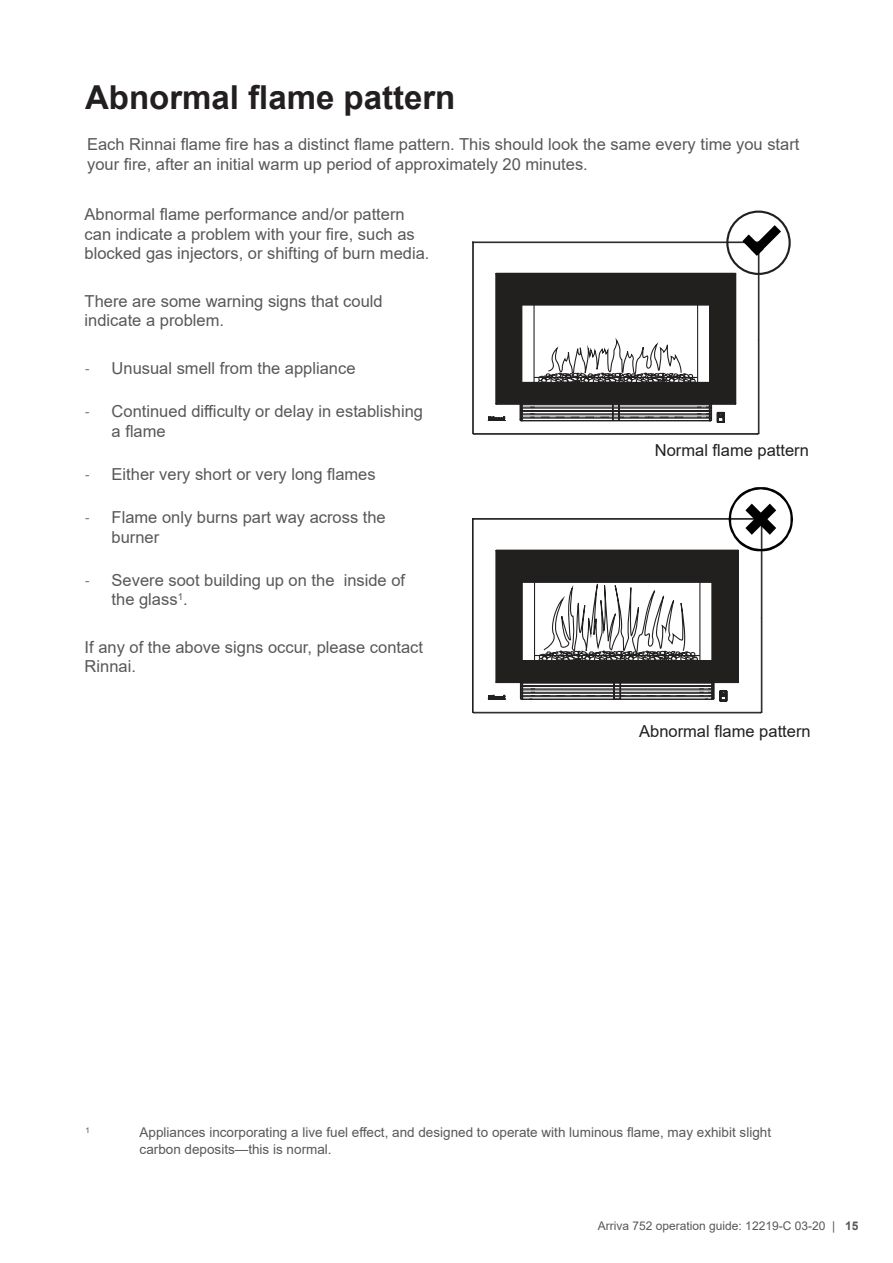
<style>
.page{position:relative;width:893px;height:1263px;background:#fff}
.page>*{position:absolute;margin:0;border:0;box-sizing:border-box;transform-origin:0 0}
._1__page_heading{font:700 33px "Arial";color:#231f20}
._2__page_intro{font:16.5px/19.5px "Arial";color:#57585a}
._4__body_copy_Karbon{font:16.5px/19.5px "Arial";color:#57585a}
.t1{font:16.5px "Arial";color:#231f20}
._2__page_intro-2{font:13.5px/16.5px "Arial";color:#57585a}
.t2{font:12px "Arial";color:#57585a}
._2__page_intro-3{font:7.8px "Arial";color:#57585a}
.s1{font-family:"Karbon"}
.s2{font-weight:700}
</style>
<div class="page">
<svg style="left:727px;top:212px;width:63px;height:62px"></svg>
<div style="left:726px;top:211px;width:65px;height:64px;border:2px solid #231f20;border-radius:50%"></div>
<hr style="left:474px;top:434px;width:284px;height:1px;background:#211f1f">
<hr style="left:472px;top:242px;width:1px;height:192px;background:#211f1f">
<hr style="left:473px;top:243px;width:1px;height:191px;background:#211f1f">
<hr style="left:474px;top:433px;width:284px;height:1px;background:#211f1f">
<hr style="left:758px;top:243px;width:1px;height:191px;background:#211f1f">
<hr style="left:473px;top:242px;width:285px;height:1px;background:#211f1f">
<svg style="left:488px;top:273px;width:249px;height:150px"></svg>
<hr style="left:697px;top:305px;width:1px;height:77px;background:#221f1f">
<hr style="left:533px;top:305px;width:2px;height:77px;background:#221f1f">
<hr style="left:534px;top:377px;width:164px;height:1px;background:#221f1f">
<svg style="left:742px;top:225px;width:39px;height:31px"></svg>
<hr style="left:472px;top:519px;width:1px;height:193px;background:#211f1f">
<hr style="left:472px;top:518px;width:290px;height:1px;background:#211f1f">
<hr style="left:473px;top:519px;width:1px;height:193px;background:#211f1f">
<hr style="left:474px;top:712px;width:287px;height:1px;background:#211f1f">
<hr style="left:761px;top:519px;width:1px;height:193px;background:#211f1f">
<hr style="left:473px;top:519px;width:288px;height:1px;background:#211f1f">
<svg style="left:488px;top:487px;width:305px;height:215px"></svg>
<p class="_1__page_heading" style="left:85px;top:74px;width:372px">Abnormal flame pattern</p>
<p class="_2__page_intro" style="left:87px;top:134px;width:714px">Each Rinnai flame fire has a distinct flame pattern. This should look the same every time you start your fire, after an initial warm up period of approximately 20 minutes.</p>
<p class="_4__body_copy_Karbon" style="left:85px;top:205px;width:346px">Abnormal flame performance and/or pattern can indicate a problem with your fire, such as blocked gas injectors, or shifting of burn media.</p>
<p class="_4__body_copy_Karbon" style="left:85px;top:291px;width:300px">There are some warning signs that could indicate a problem.</p>
<p class="_2__page_intro" style="left:85px;top:358px;width:272px"><span class="s1">-</span> Unusual smell from the appliance</p>
<p class="_2__page_intro" style="left:112px;top:401px;width:313px;text-indent:-27px"><span class="s1">-</span> Continued difficulty or delay in establishing a flame</p>
<p class="_2__page_intro" style="left:85px;top:464px;width:293px"><span class="s1">-</span> Either very short or very long flames</p>
<p class="_2__page_intro" style="left:112px;top:507px;width:276px;text-indent:-27px"><span class="s1">-</span> Flame only burns part way across the burner</p>
<p class="_2__page_intro" style="left:112px;top:570px;width:295px;text-indent:-27px"><span class="s1">-</span> Severe soot building up on the inside of the glass<sup>1</sup>.</p>
<p class="_4__body_copy_Karbon" style="left:85px;top:637px;width:340px">If any of the above signs occur, please contact<br>Rinnai.</p>
<p class="t1" style="left:655px;top:438px;width:156px">Normal flame pattern</p>
<p class="t1" style="left:639px;top:720px;width:173px">Abnormal flame pattern</p>
<p class="_2__page_intro-3" style="left:86px;top:1125px;width:6px">1</p>
<p class="_2__page_intro-2" style="left:140px;top:1124px;width:633px">Appliances incorporating a live fuel effect, and designed to operate with luminous flame, may exhibit slight carbon deposits—this is normal.</p>
<p class="t2" style="left:598px;top:1217px;width:262px">Arriva 752 operation guide: 12219-C 03-20 | <span class="s2">15</span></p>
</div>
